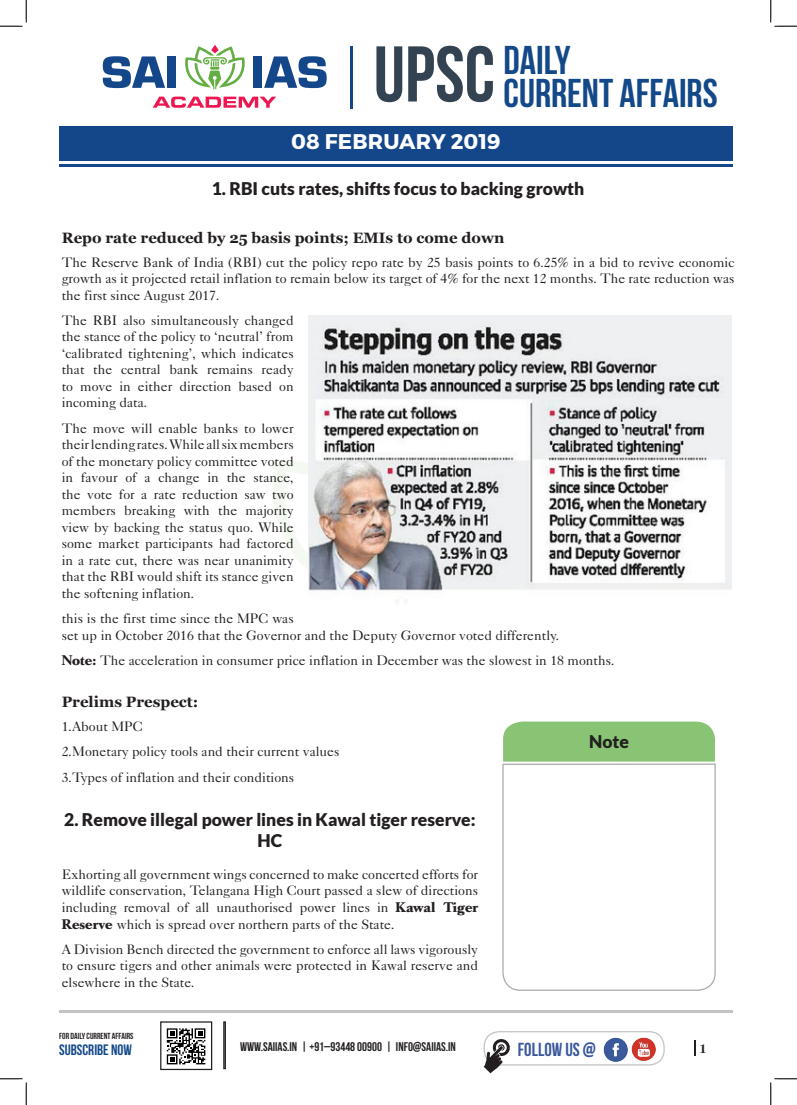
<style>
.page{position:relative;width:797px;height:1105px;background:#fff}
.page>*{position:absolute;margin:0;border:0;box-sizing:border-box;transform-origin:0 0}
.t1{font:700 40px/33px "Bebas Neue";color:#134889}
.t2{font:700 21.25px "Montserrat";letter-spacing:.005em;color:#fff}
.t3{font:700 18.75px "Bebas Neue";color:#3a589c}
.t4{font:900 17.5px/21px "Lato";color:#231f20;text-align:center}
.t5{font:700 15px "Georgia";color:#231f20}
.t6{font:700 15px "Bebas Neue";color:#134889}
.t7{font:13.75px/16.5px "Caslon Five Forty LT";color:#231f20;text-align:justify}
.t8{font:700 12.5px "Bebas Neue";color:#231f20}
.t9{font:700 11.25px "Caslon";color:#231f20}
.t10{font:700 8.75px "Bebas Neue";color:#231f20}
.s1{font-size:78.75px;color:#344351}
.s2{font-family:"Caslon Book BE";font-weight:700}
</style>
<div class="page">
<hr style="left:59px;top:1010px;width:673px;height:3px;background:#c3c3c3">
<svg style="left:103px;top:56px;width:62px;height:32px"></svg>
<div style="left:167px;top:56px;width:9px;height:32px;background:#144789"></div>
<div style="left:253px;top:56px;width:9px;height:32px;background:#144789"></div>
<svg style="left:264px;top:56px;width:63px;height:32px"></svg>
<svg style="left:153px;top:97px;width:123px;height:11px"></svg>
<svg style="left:185px;top:45px;width:60px;height:44px"></svg>
<hr style="left:350px;top:46px;width:2px;height:63px;background:#144789">
<hr style="left:59px;top:164px;width:673px;height:3px;background:#144789">
<div style="left:59px;top:126px;width:673px;height:35px;background:#144789"></div>
<svg style="left:503px;top:721px;width:212px;height:41px;background:#8cc678"></svg>
<svg style="left:502px;top:763px;width:214px;height:228px"></svg>
<svg style="left:694px;top:1041px;width:2px;height:15px"></svg>
<svg style="left:166px;top:1028px;width:40px;height:37px"></svg>
<div style="left:160px;top:1021px;width:52px;height:49px;border:1px solid #231f20"></div>
<div style="left:223px;top:1021px;width:3px;height:48px;border:1px solid #231f20"></div>
<div style="left:483px;top:1031px;width:181px;height:34px;border:1px solid #c3c3c3;border-radius:15px"></div>
<img style="left:603px;top:1037px;width:25px;height:25px">
<img style="left:631px;top:1037px;width:25px;height:24px">
<svg style="left:483px;top:1038px;width:28px;height:35px"></svg>
<svg style="left:273px;top:461px;width:135px;height:144px"></svg>
<img style="left:307px;top:315px;width:425px;height:284px">
<svg style="left:0;top:0;width:27px;height:27px"></svg>
<svg style="left:0;top:1078px;width:27px;height:27px"></svg>
<svg style="left:770px;top:0;width:27px;height:27px"></svg>
<svg style="left:770px;top:1078px;width:27px;height:27px"></svg>
<h1 class="t1" style="left:503px;top:43px;width:215px;text-indent:-130px"><span class="s1">UPSC</span> DAILY<br>CURRENT AFFAIRS</h1>
<h2 class="t2" style="left:291px;top:129px;width:211px">08 FEBRUARY 2019</h2>
<p class="t4" style="left:212px;top:177px;width:374px">1. RBI cuts rates, shifts focus to backing growth</p>
<p class="t5" style="left:62px;top:229px;width:444px">Repo rate reduced by 25 basis points; EMIs to come down</p>
<p class="t7" style="left:62px;top:253px;width:674px">The Reserve Bank of India (RBI) cut the policy repo rate by 25 basis points to 6.25% in a bid to revive economic growth as it projected retail inflation to remain below its target of 4% for the next 12 months. The rate reduction was the first since August 2017.</p>
<p class="t7" style="left:62px;top:312px;width:233px">The RBI also simultaneously changed the stance of the policy to ‘neutral’ from ‘calibrated tightening’, which indicates that the central bank remains ready to move in either direction based on incoming data.</p>
<p class="t7" style="left:62px;top:420px;width:233px">The move will enable banks to lower their lending rates. While all six members of the monetary policy committee voted in favour of a change in the stance, the vote for a rate reduction saw two members breaking with the majority view by backing the status quo. While some market participants had factored in a rate cut, there was near unanimity that the RBI would shift its stance given the softening inflation.</p>
<p class="t7" style="left:62px;top:610px;width:499px">this is the first time since the MPC was<br>set up in October 2016 that the Governor and the Deputy Governor voted differently.</p>
<p class="t7" style="left:62px;top:652px;width:554px"><span class="s2">Note:</span> The acceleration in consumer price inflation in December was the slowest in 18 months.</p>
<p class="t5" style="left:62px;top:693px;width:138px">Prelims Prespect:</p>
<p class="t7" style="left:62px;top:713px;width:279px;line-height:25.4px;text-align:left">1.About MPC<br>2.Monetary policy tools and their current values<br>3.Types of inflation and their conditions</p>
<p class="t4" style="left:64px;top:809px;width:413px">2. Remove illegal power lines in Kawal tiger reserve:<br>HC</p>
<p class="t7" style="left:62px;top:866px;width:418px">Exhorting all government wings concerned to make concerted efforts for wildlife conservation, Telangana High Court passed a slew of directions including removal of all unauthorised power lines in <span class="s2">Kawal Tiger Reserve</span> which is spread over northern parts of the State.</p>
<p class="t7" style="left:62px;top:941px;width:418px">A Division Bench directed the government to enforce all laws vigorously to ensure tigers and other animals were protected in Kawal reserve and elsewhere in the State.</p>
<p class="t4" style="left:589px;top:730px;width:41px">Note</p>
<p class="t10" style="left:59px;top:1031px;width:76px">FOR DAILY CURRENT AFFAIRS</p>
<p class="t6" style="left:59px;top:1041px;width:74px">SUBSCRIBE NOW</p>
<h3 class="t3" style="left:518px;top:1039px;width:79px">FOLLOW US @</h3>
<p class="t8" style="left:240px;top:1040px;width:217px">WWW.SAIIAS.IN | +91–93448 00900 | INFO@SAIIAS.IN</p>
<p class="t9" style="left:699px;top:1041px;width:8px">1</p>
</div>
